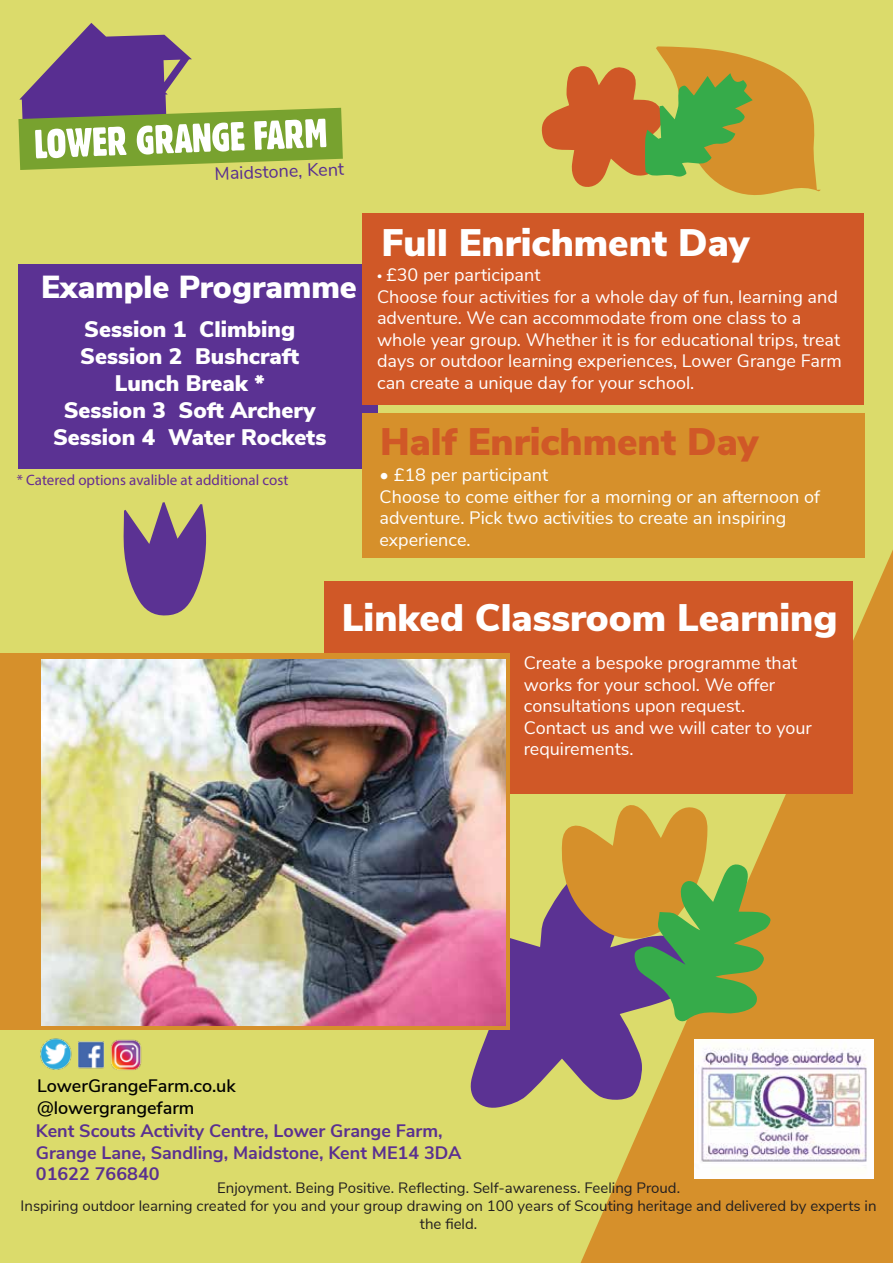
<style>
.page{position:relative;width:893px;height:1263px;background:#dbdb6b}
.page>*{position:absolute;margin:0;border:0;box-sizing:border-box;transform-origin:0 0}
.t1{font:900 38.25px "Nunito Sans";color:#fff}
.t2{font:900 38.25px "Nunito Sans";color:#d05827}
.t3{font:900 31.8px "Nunito Sans";color:#fff}
.t4{font:900 22.5px/26.8px "Nunito Sans";color:#fff;text-align:center}
.t5{font:18px/21.6px "Nunito Sans";color:#fff}
.t6{font:700 18px/21.6px "Nunito Sans";color:#5a3090}
.t7{font:600 18px/21.6px "Nunito Sans";color:#000}
.t8{font:18px "Nunito Sans";color:#582e91}
.t9{font:15px/18px "Nunito Sans";color:#231f20;text-align:center}
.t10{font:15px "Myriad Pro";color:#662d91}
.s1{font-family:"Myriad Pro"}
</style>
<div class="page">
<svg style="left:470px;top:893px;width:110px;height:215px;fill:#5b3293"></svg>
<div style="left:18px;top:264px;width:359px;height:204px;background:#5b3293"></div>
<svg style="left:580px;top:550px;width:313px;height:713px;fill:#d6902b"></svg>
<div style="left:324px;top:581px;width:529px;height:212px;background:#d05827"></div>
<div style="left:0;top:654px;width:510px;height:376px;background:#d6902b"></div>
<img style="left:42px;top:660px;width:463px;height:365px">
<div style="left:362px;top:213px;width:502px;height:192px;background:#d05827"></div>
<div style="left:362px;top:413px;width:503px;height:144px;background:#d6902b"></div>
<svg style="left:18px;top:23px;width:325px;height:147px"></svg>
<img style="left:694px;top:1040px;width:180px;height:139px">
<img style="left:40px;top:1022px;width:108px;height:48px">
<svg style="left:123px;top:502px;width:84px;height:114px"></svg>
<svg style="left:560px;top:800px;width:211px;height:224px"></svg>
<svg style="left:541px;top:46px;width:280px;height:149px"></svg>
<p class="t8" style="left:214px;top:160px;width:131px;rotate:-2deg">Maidstone, Kent</p>
<h2 class="t3" style="left:41px;top:264px;width:317px">Example Programme</h2>
<p class="t4" style="left:53px;top:315px;width:275px">Session 1 Climbing<br>Session 2 Bushcraft<br>Lunch Break *<br>Session 3 Soft Archery<br>Session 4 Water Rockets</p>
<p class="t10" style="left:17px;top:470px;width:273px">* Catered options avalible at additional cost</p>
<h1 class="t1" style="left:382px;top:214px;width:370px">Full Enrichment Day</h1>
<p class="t5" style="left:377px;top:263px;width:466px"><span class="s1">•</span> £30 per participant<br>Choose four activities for a whole day of fun, learning and adventure. We can accommodate from one class to a whole year group. Whether it is for educational trips, treat days or outdoor learning experiences, Lower Grange Farm can create a unique day for your school.</p>
<h1 class="t2" style="left:380px;top:413px;width:380px">Half Enrichment Day</h1>
<p class="t5" style="left:380px;top:463px;width:442px">• £18 per participant<br>Choose to come either for a morning or an afternoon of adventure. Pick two activities to create an inspiring experience.</p>
<h1 class="t1" style="left:342px;top:589px;width:497px">Linked Classroom Learning</h1>
<p class="t5" style="left:524px;top:651px;width:290px">Create a bespoke programme that works for your school. We offer consultations upon request.<br>Contact us and we will cater to your requirements.</p>
<p class="t7" style="left:37px;top:1074px;width:200px">LowerGrangeFarm.co.uk @lowergrangefarm</p>
<p class="t6" style="left:36px;top:1119px;width:427px">Kent Scouts Activity Centre, Lower Grange Farm,<br>Grange Lane, Sandling, Maidstone, Kent ME14 3DA<br>01622 766840</p>
<p class="t9" style="left:21px;top:1178px;width:857px">Enjoyment. Being Positive. Reflecting. Self-awareness. Feeling Proud.<br>Inspiring outdoor learning created for you and your group drawing on 100 years of Scouting heritage and delivered by experts in the field.</p>
</div>
